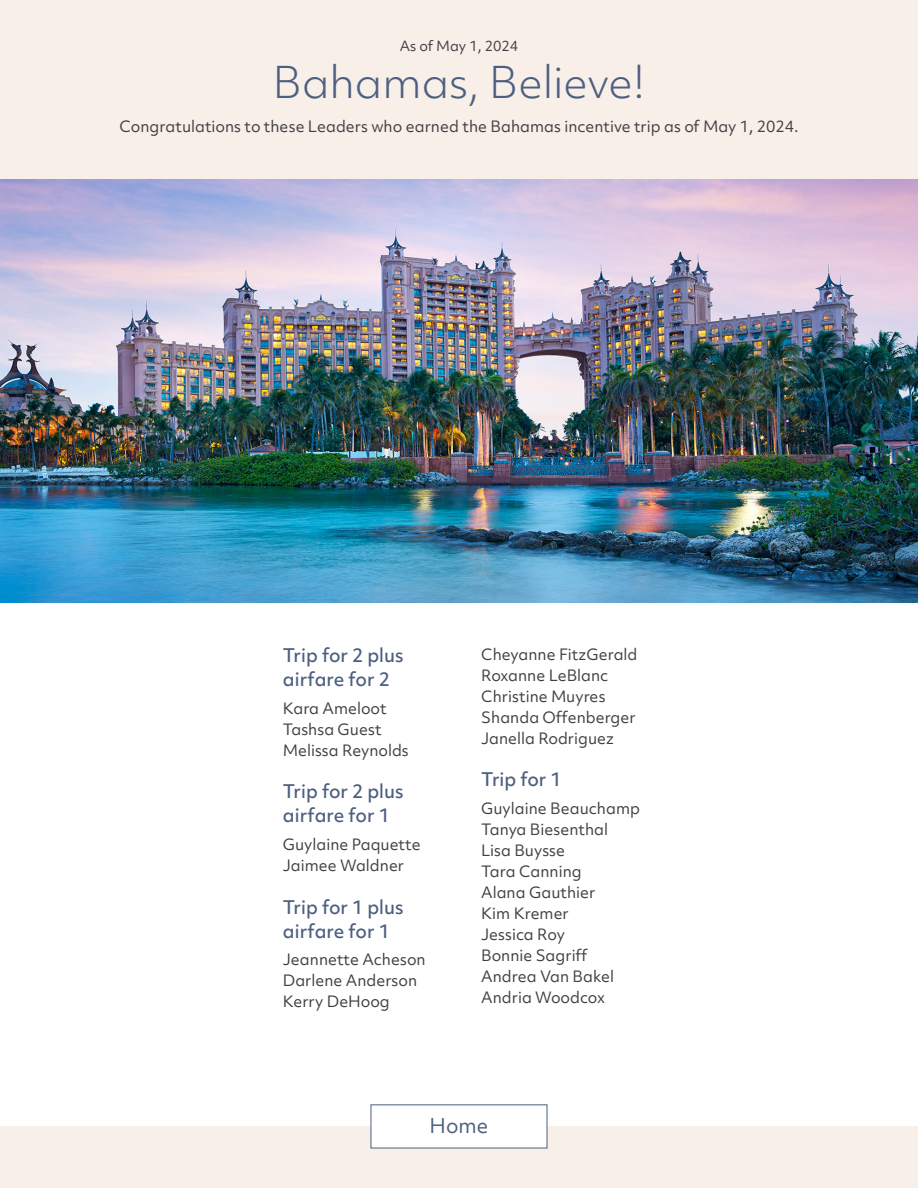
<style>
.page{position:relative;width:918px;height:1188px;background:#fff}
.page>*{position:absolute;margin:0;border:0;box-sizing:border-box;transform-origin:0 0}
.t1{font:300 42px "Objektiv Mk 2";color:#4d5f80}
.t2{font:19.5px "Objektiv Mk 2";color:#4d5f80}
.t3{font:500 18px/24px "Objektiv Mk 2";color:#4d5f80}
.t4{font:15px/21px "Objektiv Mk 2";color:#414042}
.t5{font:13.5px "Objektiv Mk 2";color:#414042}
</style>
<div class="page">
<div style="left:0;top:1126px;width:918px;height:62px;background:#f8efe9"></div>
<div style="left:371px;top:1104px;width:176px;height:44px;background:#fff"></div>
<div style="left:0;top:0;width:918px;height:179px;background:#f8efe9"></div>
<img style="left:0;top:179px;width:918px;height:424px">
<p class="t5" style="left:400px;top:36px;width:120px">As of May 1, 2024</p>
<h1 class="t1" style="left:273px;top:53px;width:374px">Bahamas, Believe!</h1>
<p class="t4" style="left:120px;top:116px;width:680px">Congratulations to these Leaders who earned the Bahamas incentive trip as of May 1, 2024.</p>
<p class="t3" style="left:283px;top:643px;width:122px">Trip for 2 plus airfare for 2</p>
<p class="t4" style="left:283px;top:697px;width:127px">Kara Ameloot<br>Tashsa Guest<br>Melissa Reynolds</p>
<p class="t3" style="left:283px;top:779px;width:122px">Trip for 2 plus airfare for 1</p>
<p class="t4" style="left:283px;top:834px;width:139px">Guylaine Paquette<br>Jaimee Waldner</p>
<p class="t3" style="left:283px;top:895px;width:122px">Trip for 1 plus airfare for 1</p>
<p class="t4" style="left:283px;top:949px;width:144px">Jeannette Acheson<br>Darlene Anderson<br>Kerry DeHoog</p>
<p class="t4" style="left:481px;top:643px;width:158px">Cheyanne FitzGerald<br>Roxanne LeBlanc<br>Christine Muyres<br>Shanda Offenberger<br>Janella Rodriguez</p>
<p class="t3" style="left:481px;top:767px;width:82px">Trip for 1</p>
<p class="t4" style="left:481px;top:798px;width:160px">Guylaine Beauchamp<br>Tanya Biesenthal<br>Lisa Buysse<br>Tara Canning<br>Alana Gauthier<br>Kim Kremer<br>Jessica Roy<br>Bonnie Sagriff<br>Andrea Van Bakel<br>Andria Woodcox</p>
<h2 class="t2" style="left:430px;top:1112px;width:60px">Home</h2>
</div>
